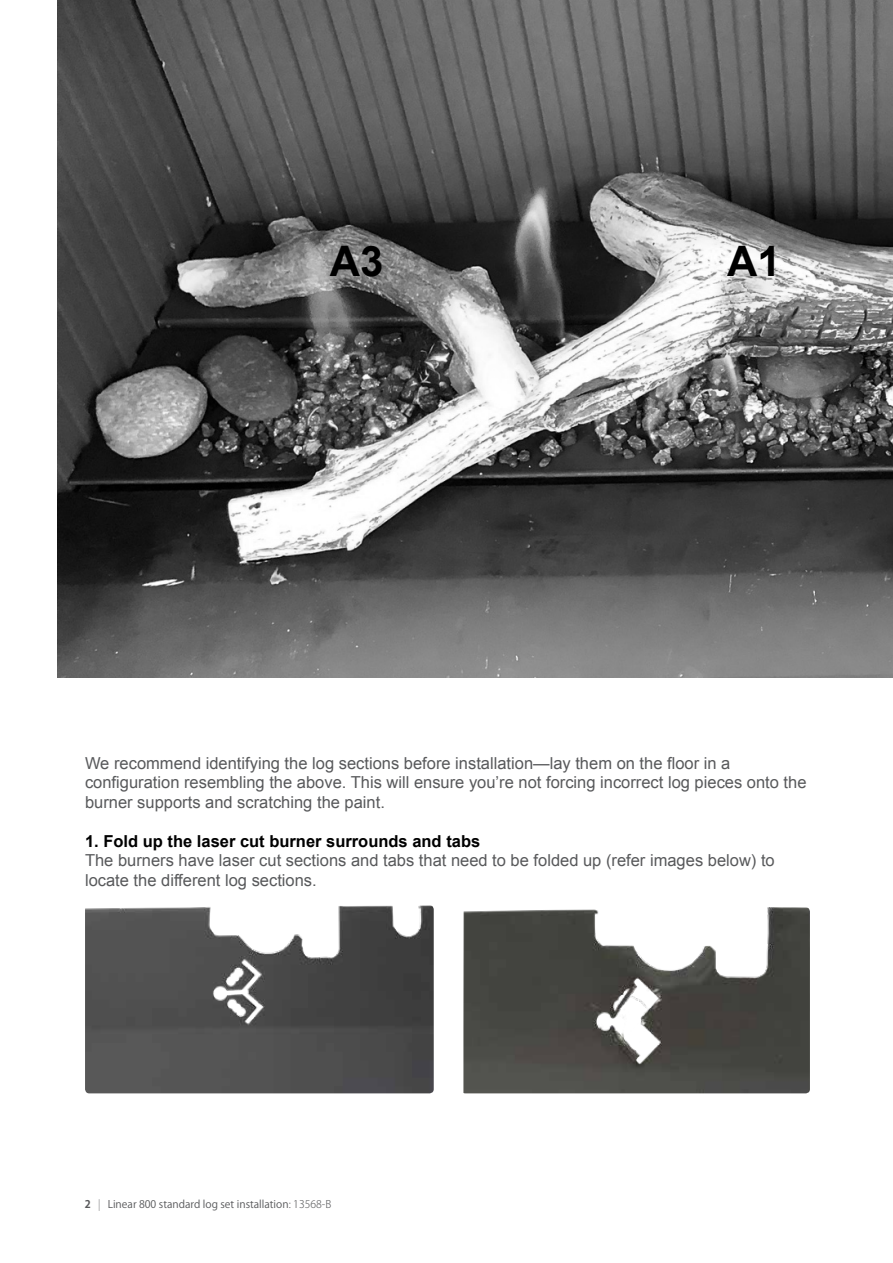
<style>
.page{position:relative;width:893px;height:1263px;background:#fff}
.page>*{position:absolute;margin:0;border:0;box-sizing:border-box;transform-origin:0 0}
.t1{font:700 42px "Arial";color:#000}
.t2{font:16.5px/19.5px "Arial";color:#58595b}
.t3{font:700 16.5px "Arial";color:#000}
.t4{font:10.5px "Koz Go Pr 6 N";color:#58595b}
.s1{font-weight:700}
.s2{font-weight:200}
.s3{font-weight:300}
</style>
<div class="page">
<img style="left:58px;top:0;width:835px;height:677px">
<img style="left:85px;top:905px;width:349px;height:188px">
<img style="left:463px;top:907px;width:347px;height:186px">
<h1 class="t1" style="left:330px;top:233px;width:55px">A3</h1>
<h1 class="t1" style="left:727px;top:233px;width:55px">A1</h1>
<p class="t2" style="left:85px;top:753px;width:723px">We recommend identifying the log sections before installation—lay them on the floor in a configuration resembling the above. This will ensure you’re not forcing incorrect log pieces onto the burner supports and scratching the paint.</p>
<p class="t3" style="left:85px;top:830px;width:397px">1. Fold up the laser cut burner surrounds and tabs</p>
<p class="t2" style="left:85px;top:851px;width:691px">The burners have laser cut sections and tabs that need to be folded up (refer images below) to locate the different log sections.</p>
<p class="t4" style="left:85px;top:1198px;width:248px"><span class="s1">2</span> <span class="s2">|</span> Linear 800 standard log set installation<span class="s3">: 13568-B</span></p>
</div>
